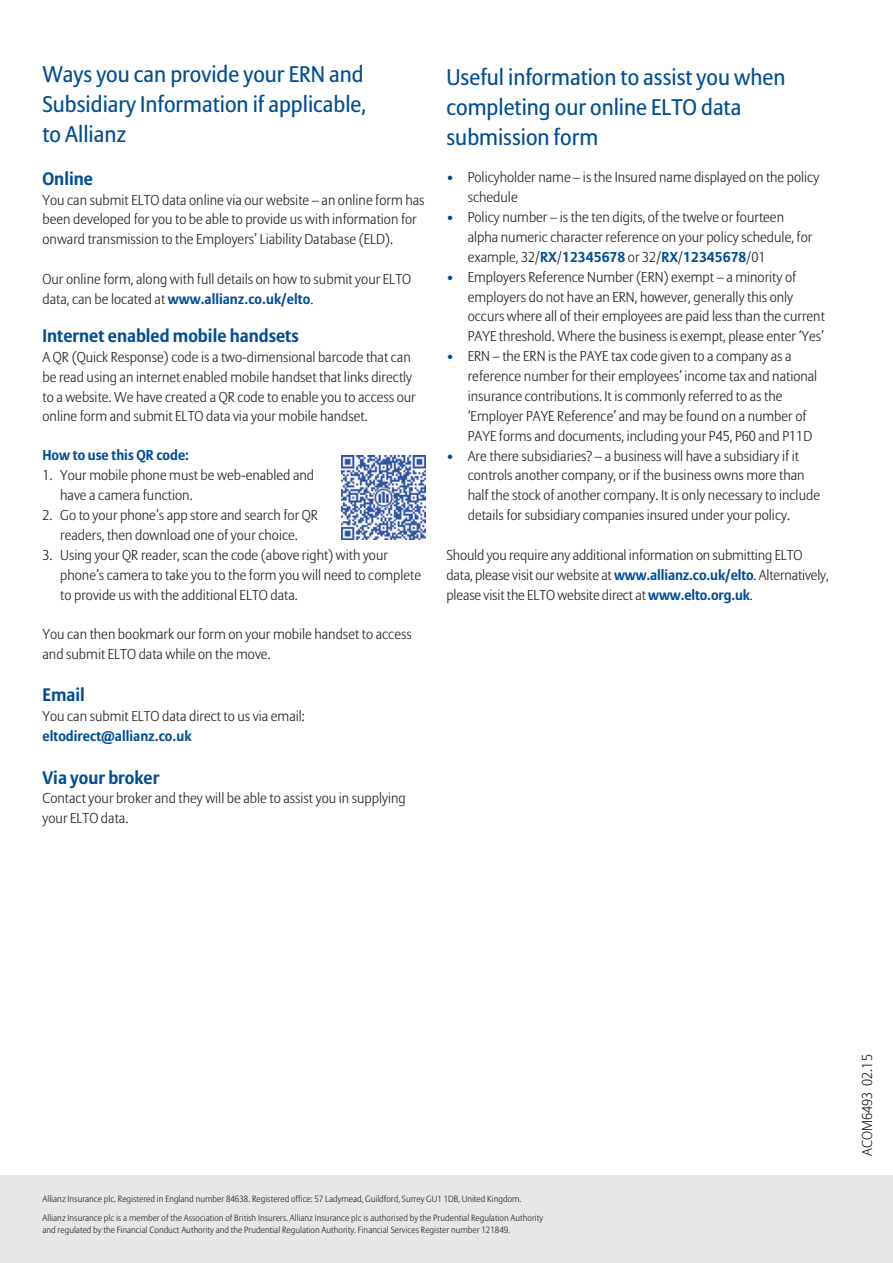
<style>
.page{position:relative;width:893px;height:1263px;background:#fff}
.page>*{position:absolute;margin:0;border:0;box-sizing:border-box;transform-origin:0 0}
.t1{font:22.5px/30px "Allianz Sans";color:#014d95}
.t2{font:700 18px "Allianz Sans";color:#014d95}
.t3{font:300 14.25px/20px "Allianz Sans";color:#231f20}
.t4{font:700 14.25px "Allianz Sans";color:#014d95}
.t5{font:300 9px/18.5px "Allianz Sans";color:#231f20}
.s1{font-weight:700;color:#014d95}
.s2{color:#014d95}
</style>
<div class="page">
<div style="left:0;top:1175px;width:893px;height:88px;background:#e6e7e9"></div>
<img style="left:341px;top:455px;width:84px;height:84px">
<h1 class="t1" style="left:43px;top:61px;width:325px;text-align:justify">Ways you can provide your ERN and Subsidiary Information if applicable, to Allianz</h1>
<p class="t2" style="left:43px;top:167px;width:52px">Online</p>
<p class="t3" style="left:43px;top:190px;width:383px">You can submit ELTO data online via our website – an online form has been developed for you to be able to provide us with information for onward transmission to the Employers’ Liability Database (ELD).</p>
<p class="t3" style="left:43px;top:270px;width:370px">Our online form, along with full details on how to submit your ELTO data, can be located at <span class="s1">www.allianz.co.uk/elto</span>.</p>
<p class="t2" style="left:43px;top:324px;width:258px">Internet enabled mobile handsets</p>
<p class="t3" style="left:43px;top:347px;width:375px">A QR (Quick Response) code is a two-dimensional barcode that can be read using an internet enabled mobile handset that links directly to a website. We have created a QR code to enable you to access our online form and submit ELTO data via your mobile handset.</p>
<p class="t4" style="left:43px;top:446px;width:148px">How to use this QR code:</p>
<p class="t3" style="left:60px;top:466px;width:255px;text-indent:-18px">1. Your mobile phone must be web-enabled and have a camera function.</p>
<p class="t3" style="left:43px;top:506px;width:277px;text-align:center">2. Go to your phone’s app store and search for QR readers, then download one of your choice.</p>
<p class="t3" style="left:60px;top:545px;width:362px;text-indent:-18px">3. Using your QR reader, scan the code (above right) with your phone’s camera to take you to the form you will need to complete to provide us with the additional ELTO data.</p>
<p class="t3" style="left:43px;top:625px;width:371px">You can then bookmark our form on your mobile handset to access and submit ELTO data while on the move.</p>
<p class="t2" style="left:43px;top:684px;width:44px">Email</p>
<p class="t3" style="left:43px;top:707px;width:264px">You can submit ELTO data direct to us via email:</p>
<p class="t4" style="left:43px;top:727px;width:150px">eltodirect@allianz.co.uk</p>
<p class="t2" style="left:43px;top:766px;width:118px">Via your broker</p>
<p class="t3" style="left:43px;top:789px;width:365px">Contact your broker and they will be able to assist you in supplying your ELTO data.</p>
<h1 class="t1" style="left:446px;top:64px;width:341px">Useful information to assist you when completing our online ELTO data submission form</h1>
<p class="t3" style="left:468px;top:168px;width:353px;text-indent:-21px"><span class="s2">•</span> Policyholder name – is the Insured name displayed on the policy schedule</p>
<p class="t3" style="left:468px;top:208px;width:346px;text-indent:-21px"><span class="s2">•</span> Policy number – is the ten digits, of the twelve or fourteen alpha numeric character reference on your policy schedule, for example, 32/<span class="s1">RX</span>/<span class="s1">12345678</span> or 32/<span class="s1">RX</span>/<span class="s1">12345678</span>/01</p>
<p class="t3" style="left:468px;top:267px;width:359px;text-indent:-21px"><span class="s2">•</span> Employers Reference Number (ERN) exempt – a minority of employers do not have an ERN, however, generally this only occurs where all of their employees are paid less than the current PAYE threshold. Where the business is exempt, please enter ‘Yes’</p>
<p class="t3" style="left:468px;top:347px;width:351px;text-indent:-21px"><span class="s2">•</span> ERN – the ERN is the PAYE tax code given to a company as a reference number for their employees’ income tax and national insurance contributions. It is commonly referred to as the ‘Employer PAYE Reference’ and may be found on a number of PAYE forms and documents, including your P45, P60 and P11D</p>
<p class="t3" style="left:468px;top:446px;width:354px;text-indent:-21px"><span class="s2">•</span> Are there subsidiaries? – a business will have a subsidiary if it controls another company, or if the business owns more than half the stock of another company. It is only necessary to include details for subsidiary companies insured under your policy.</p>
<p class="t3" style="left:446px;top:546px;width:384px">Should you require any additional information on submitting ELTO data, please visit our website at <span class="s1">www.allianz.co.uk/elto</span>. Alternatively, please visit the ELTO website direct at <span class="s1">www.elto.org.uk</span>.</p>
<p class="t5" style="left:43px;top:1190px;width:502px">Allianz Insurance plc. Registered in England number 84638. Registered office: 57 Ladymead, Guildford, Surrey GU1 1DB, United Kingdom.<br>Allianz Insurance plc is a member of the Association of British Insurers. Allianz Insurance plc is authorised by the Prudential Regulation Authority</p>
<p class="t5" style="left:43px;top:1221px;width:469px">and regulated by the Financial Conduct Authority and the Prudential Regulation Authority. Financial Services Register number 121849.</p>
<p class="t3" style="left:858px;top:1155px;width:103px;rotate:-90deg">ACOM6493 02.15</p>
</div>
